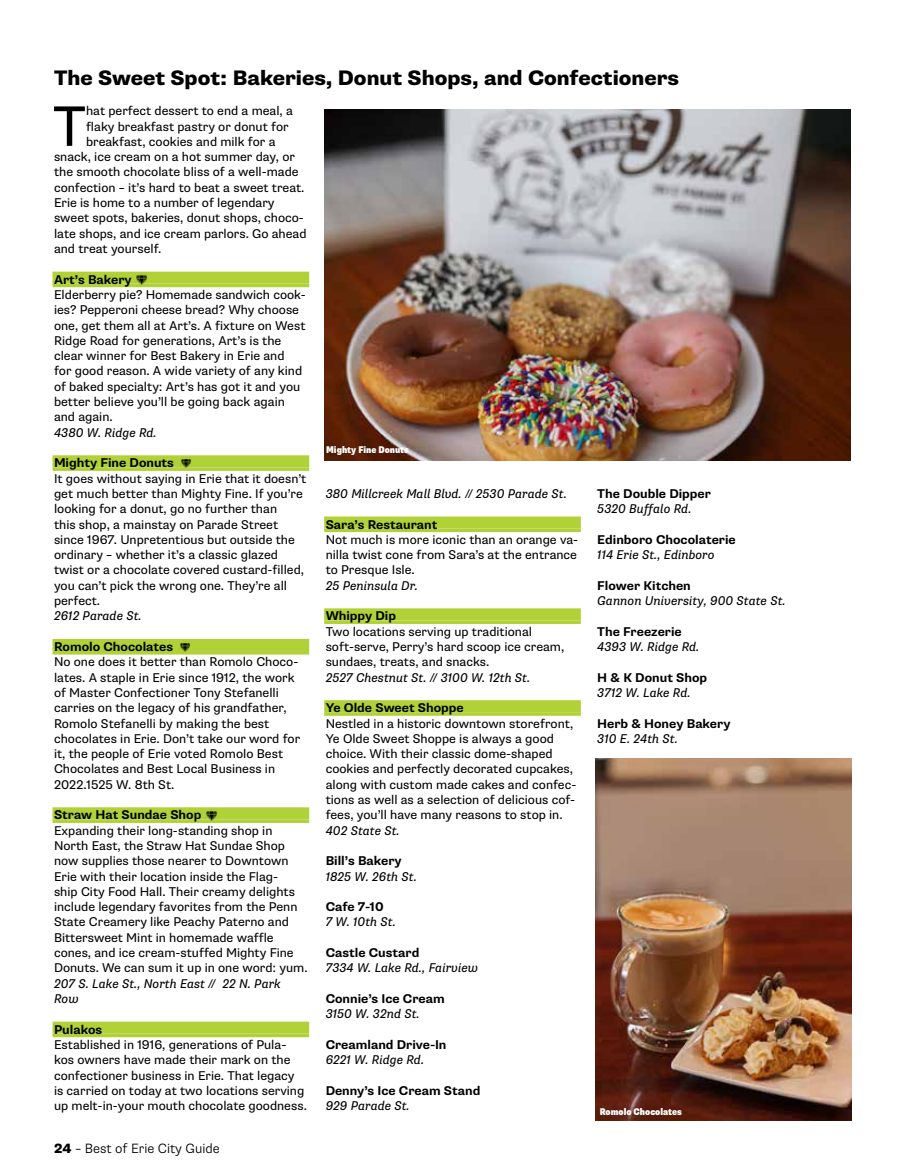
<style>
.page{position:relative;width:905px;height:1175px;background:#fff}
.page>*{position:absolute;margin:0;border:0;box-sizing:border-box;transform-origin:0 0}
.t1{font:57.15px "Supria Sans";color:#000}
.t2{font:800 21px "Supria Sans";color:#000}
.t3{font:300 13.5px "Supria Sans";color:#000}
.t4{font:12.75px/15.3px "Supria Sans";color:#000}
.t5{font:italic 12.75px/15.3px "Supria Sans";color:#000}
.t6{font:700 12.75px "Supria Sans";color:#000}
.t7{font:900 condensed 9.75px "Supria Sans";color:#fff}
.s1{font-weight:800}
</style>
<div class="page">
<div style="left:52px;top:272px;width:257px;height:12px;background:#b0d236"></div>
<hr style="left:52px;top:284px;width:257px;height:3px;background:#b0d236">
<div style="left:52px;top:455px;width:257px;height:12px;background:#b0d236"></div>
<svg style="left:52px;top:467px;width:257px;height:4px"></svg>
<div style="left:52px;top:639px;width:257px;height:12px;background:#b0d236"></div>
<hr style="left:52px;top:651px;width:257px;height:3px;background:#b0d236">
<div style="left:52px;top:807px;width:257px;height:12px;background:#b0d236"></div>
<svg style="left:52px;top:819px;width:257px;height:4px"></svg>
<div style="left:52px;top:1021px;width:257px;height:12px;background:#b0d236"></div>
<svg style="left:52px;top:1033px;width:257px;height:4px"></svg>
<div style="left:324px;top:516px;width:257px;height:12px;background:#b0d236"></div>
<svg style="left:324px;top:528px;width:257px;height:4px"></svg>
<div style="left:324px;top:608px;width:257px;height:12px;background:#b0d236"></div>
<svg style="left:324px;top:620px;width:257px;height:4px"></svg>
<div style="left:324px;top:700px;width:257px;height:12px;background:#b0d236"></div>
<hr style="left:324px;top:712px;width:257px;height:3px;background:#b0d236">
<img style="left:324px;top:110px;width:526px;height:351px">
<img style="left:595px;top:758px;width:256px;height:362px">
<svg style="left:136px;top:274px;width:11px;height:11px"></svg>
<svg style="left:180px;top:457px;width:12px;height:12px"></svg>
<svg style="left:179px;top:641px;width:11px;height:11px"></svg>
<svg style="left:206px;top:809px;width:11px;height:12px"></svg>
<h2 class="t2" style="left:54px;top:64px;width:626px">The Sweet Spot: Bakeries, Donut Shops, and Confectioners</h2>
<h1 class="t1" style="left:53px;top:92px;width:35px">T</h1>
<p class="t4" style="left:86px;top:103px;width:208px">hat perfect dessert to end a meal, a</p>
<p class="t4" style="left:86px;top:119px;width:204px">flaky breakfast pastry or donut for</p>
<p class="t4" style="left:86px;top:134px;width:191px">breakfast, cookies and milk for a</p>
<p class="t4" style="left:54px;top:149px;width:242px">snack, ice cream on a hot summer day, or</p>
<p class="t4" style="left:54px;top:165px;width:246px">the smooth chocolate bliss of a well-made</p>
<p class="t4" style="left:54px;top:180px;width:252px">confection – it’s hard to beat a sweet treat.</p>
<p class="t4" style="left:54px;top:195px;width:222px">Erie is home to a number of legendary</p>
<p class="t4" style="left:54px;top:211px;width:251px">sweet spots, bakeries, donut shops, choco-</p>
<p class="t4" style="left:54px;top:226px;width:254px">late shops, and ice cream parlors. Go ahead</p>
<p class="t4" style="left:54px;top:241px;width:109px">and treat yourself.</p>
<p class="t6" style="left:54px;top:271px;width:79px">Art’s Bakery</p>
<p class="t4" style="left:54px;top:287px;width:253px">Elderberry pie? Homemade sandwich cook&shy;ies? Pepperoni cheese bread? Why choose one, get them all at Art’s. A fixture on West Ridge Road for generations, Art’s is the clear winner for Best Bakery in Erie and<br>for good reason. A wide variety of any kind of baked specialty: Art’s has got it and you better believe you’ll be going back again and again.</p>
<p class="t5" style="left:54px;top:425px;width:104px">4380 W. Ridge Rd.</p>
<p class="t6" style="left:54px;top:455px;width:121px">Mighty Fine Donuts</p>
<p class="t4" style="left:54px;top:471px;width:254px">It goes without saying in Erie that it doesn’t get much better than Mighty Fine. If you’re looking for a donut, go no further than<br>this shop, a mainstay on Parade Street since 1967. Unpretentious but outside the ordinary – whether it’s a classic glazed twist or a chocolate covered custard-filled, you can’t pick the wrong one. They’re all perfect.</p>
<p class="t5" style="left:54px;top:608px;width:89px">2612 Parade St.</p>
<p class="t6" style="left:54px;top:639px;width:120px">Romolo Chocolates</p>
<p class="t4" style="left:54px;top:654px;width:248px">No one does it better than Romolo Choco&shy;lates. A staple in Erie since 1912, the work of Master Confectioner Tony Stefanelli carries on the legacy of his grandfather, Romolo Stefanelli by making the best chocolates in Erie. Don’t take our word for it, the people of Erie voted Romolo Best Chocolates and Best Local Business in 2022.1525 W. 8th St.</p>
<p class="t6" style="left:54px;top:807px;width:149px">Straw Hat Sundae Shop</p>
<p class="t4" style="left:54px;top:823px;width:255px">Expanding their long-standing shop in North East, the Straw Hat Sundae Shop now supplies those nearer to Downtown Erie with their location inside the Flag-<br>ship City Food Hall. Their creamy delights include legendary favorites from the Penn State Creamery like Peachy Paterno and Bittersweet Mint in homemade waffle cones, and ice cream-stuffed Mighty Fine Donuts. We can sum it up in one word: yum.</p>
<p class="t5" style="left:54px;top:976px;width:228px">207 S. Lake St., North East // 22 N. Park<br>Row</p>
<p class="t6" style="left:54px;top:1021px;width:50px">Pulakos</p>
<p class="t4" style="left:54px;top:1037px;width:254px">Established in 1916, generations of Pula&shy;kos owners have made their mark on the confectioner business in Erie. That legacy is carried on today at two locations serving up melt-in-your mouth chocolate goodness.</p>
<p class="t7" style="left:326px;top:444px;width:84px">Mighty Fine Donuts</p>
<p class="t5" style="left:326px;top:486px;width:243px">380 Millcreek Mall Blvd. // 2530 Parade St.</p>
<p class="t6" style="left:326px;top:516px;width:113px">Sara’s Restaurant</p>
<p class="t4" style="left:326px;top:532px;width:254px;text-align:justify">Not much is more iconic than an orange va&shy;nilla twist cone from Sara’s at the entrance to Presque Isle.</p>
<p class="t5" style="left:326px;top:578px;width:94px">25 Peninsula Dr.</p>
<p class="t6" style="left:326px;top:608px;width:72px">Whippy Dip</p>
<p class="t4" style="left:326px;top:624px;width:240px">Two locations serving up traditional soft-serve, Perry’s hard scoop ice cream, sundaes, treats, and snacks.</p>
<p class="t5" style="left:326px;top:670px;width:206px">2527 Chestnut St. // 3100 W. 12th St.</p>
<p class="t6" style="left:326px;top:700px;width:140px">Ye Olde Sweet Shoppe</p>
<p class="t4" style="left:326px;top:715px;width:252px">Nestled in a historic downtown storefront, Ye Olde Sweet Shoppe is always a good choice. With their classic dome-shaped cookies and perfectly decorated cupcakes, along with custom made cakes and confec&shy;tions as well as a selection of delicious cof&shy;fees, you’ll have many reasons to stop in.</p>
<p class="t5" style="left:326px;top:823px;width:76px">402 State St.</p>
<p class="t6" style="left:326px;top:853px;width:78px">Bill’s Bakery</p>
<p class="t5" style="left:326px;top:868px;width:93px">1825 W. 26th St.</p>
<p class="t6" style="left:326px;top:899px;width:59px">Cafe 7-10</p>
<p class="t5" style="left:326px;top:914px;width:72px">7 W. 10th St.</p>
<p class="t6" style="left:326px;top:945px;width:95px">Castle Custard</p>
<p class="t5" style="left:326px;top:960px;width:154px">7334 W. Lake Rd., Fairview</p>
<p class="t6" style="left:326px;top:990px;width:120px">Connie’s Ice Cream</p>
<p class="t5" style="left:326px;top:1006px;width:95px">3150 W. 32nd St.</p>
<p class="t6" style="left:326px;top:1036px;width:122px">Creamland Drive-In</p>
<p class="t5" style="left:326px;top:1052px;width:100px">6221 W. Ridge Rd.</p>
<p class="t6" style="left:326px;top:1082px;width:156px">Denny’s Ice Cream Stand</p>
<p class="t5" style="left:326px;top:1098px;width:86px">929 Parade St.</p>
<p class="t6" style="left:597px;top:486px;width:115px">The Double Dipper</p>
<p class="t5" style="left:597px;top:501px;width:96px">5320 Buffalo Rd.</p>
<p class="t6" style="left:597px;top:531px;width:140px">Edinboro Chocolaterie</p>
<p class="t5" style="left:597px;top:547px;width:119px">114 Erie St., Edinboro</p>
<p class="t6" style="left:597px;top:577px;width:95px">Flower Kitchen</p>
<p class="t5" style="left:597px;top:593px;width:190px">Gannon University, 900 State St.</p>
<p class="t6" style="left:597px;top:623px;width:86px">The Freezerie</p>
<p class="t5" style="left:597px;top:639px;width:104px">4393 W. Ridge Rd.</p>
<p class="t6" style="left:597px;top:669px;width:111px">H &amp; K Donut Shop</p>
<p class="t5" style="left:597px;top:685px;width:95px">3712 W. Lake Rd.</p>
<p class="t6" style="left:597px;top:715px;width:135px">Herb &amp; Honey Bakery</p>
<p class="t5" style="left:597px;top:731px;width:82px">310 E. 24th St.</p>
<p class="t7" style="left:599px;top:1105px;width:84px">Romolo Chocolates</p>
<p class="t3" style="left:54px;top:1140px;width:167px"><span class="s1">24</span> – Best of Erie City Guide</p>
</div>
